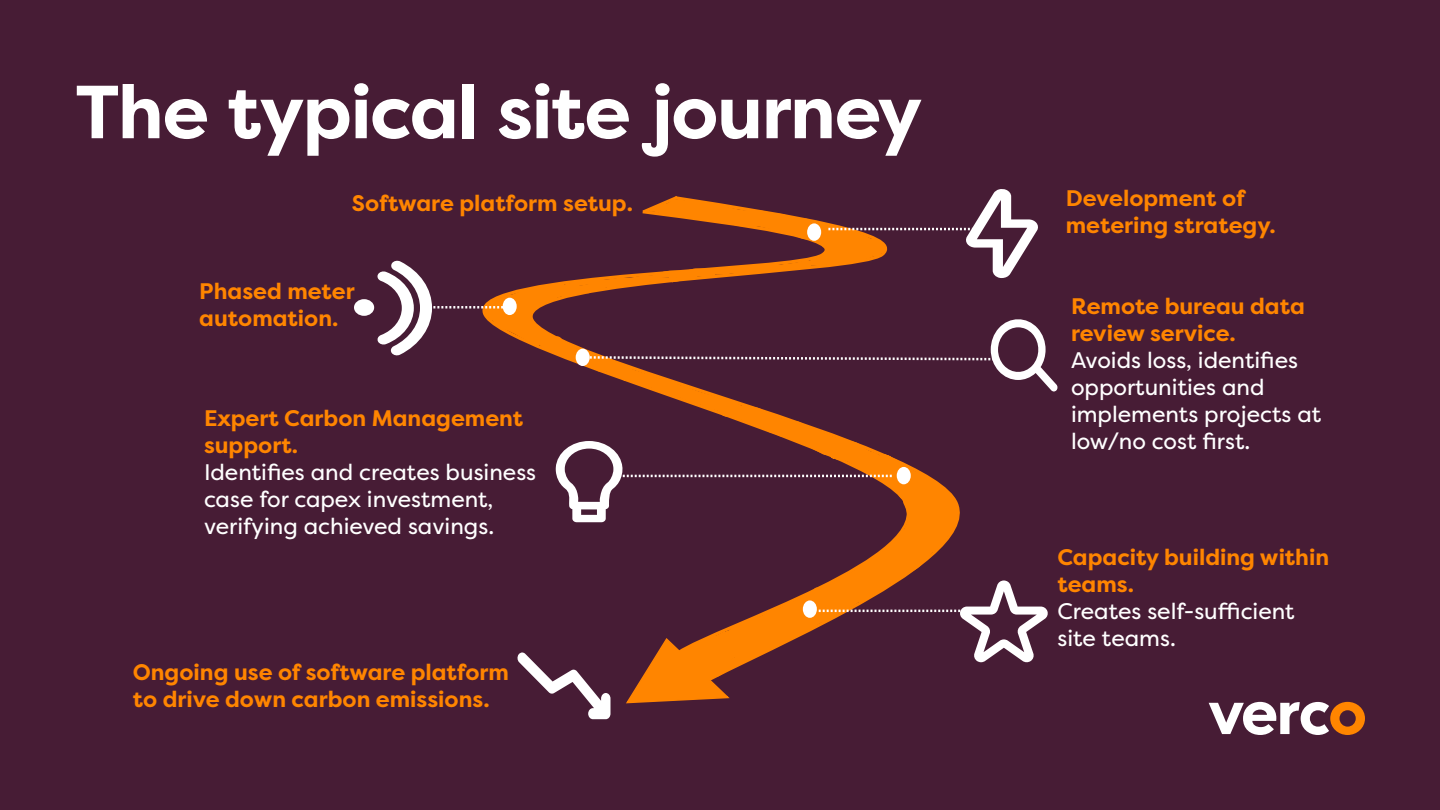
<style>
.page{position:relative;width:1440px;height:810px;background:#471c35}
.page>*{position:absolute;margin:0;border:0;box-sizing:border-box;transform-origin:0 0}
.t1{font:700 75px "Filson Pro";letter-spacing:-.02em;color:#fff}
.t2{font:700 22.5px/27px "Filson Pro";color:#ff8500}
.t3{font:22.5px/27px "Filson Pro";color:#fff}
</style>
<div class="page">
<svg style="left:1209px;top:702px;width:156px;height:33px"></svg>
<div style="left:354px;top:299px;width:20px;height:17px;background:#fff;border-radius:50%"></div>
<svg style="left:377px;top:189px;width:681px;height:621px;background:#5c2c37"></svg>
<h1 class="t1" style="left:75px;top:65px;width:849px">The typical site journey</h1>
<p class="t2" style="left:352px;top:190px;width:283px">Software platform setup.</p>
<p class="t2" style="left:199px;top:278px;width:157px">Phased meter automation.</p>
<p class="t2" style="left:204px;top:405px;width:321px">Expert Carbon Management support.</p>
<p class="t3" style="left:204px;top:458px;width:334px">Identifies and creates business case for capex investment, verifying achieved savings.</p>
<p class="t2" style="left:133px;top:659px;width:378px">Ongoing use of software platform to drive down carbon emissions.</p>
<p class="t2" style="left:1066px;top:185px;width:212px">Development of metering strategy.</p>
<p class="t2" style="left:1071px;top:293px;width:235px">Remote bureau data review service.</p>
<p class="t3" style="left:1071px;top:346px;width:252px">Avoids loss, identifies opportunities and implements projects at low/no cost first.</p>
<p class="t2" style="left:1058px;top:544px;width:273px">Capacity building within teams.</p>
<p class="t3" style="left:1058px;top:597px;width:239px">Creates self-sufficient site teams.</p>
</div>
